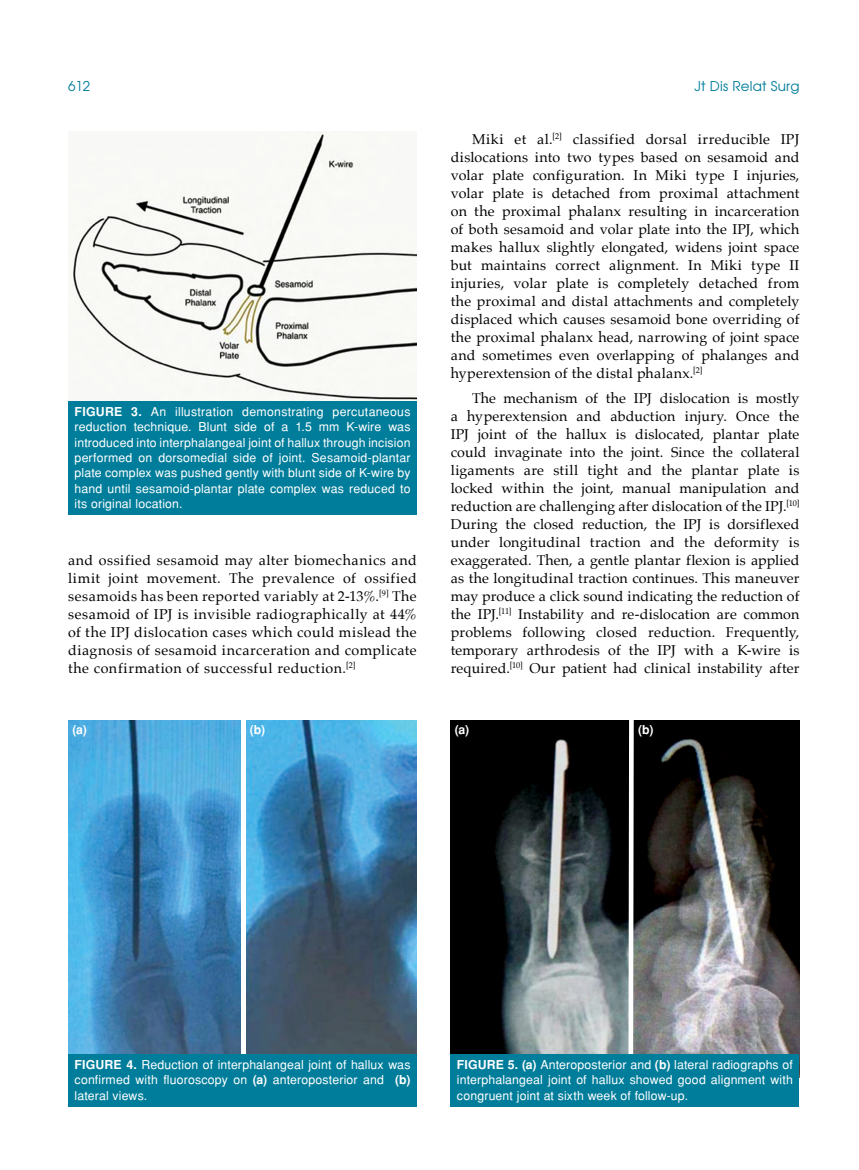
<style>
.page{position:relative;width:859px;height:1170px;background:#fff}
.page>*{position:absolute;margin:0;border:0;box-sizing:border-box;transform-origin:0 0}
.t1{font:14.25px/18px "Palatino";letter-spacing:.02em;color:#000;text-align:justify}
.t2{font:13.5px "Avant Garde Tr";letter-spacing:.015em;color:#007d9a}
.t3{font:12.3px/15.3px "Helvetica Normal Tr";letter-spacing:.01em;color:#fff;text-align:justify}
.t4{font:700 12.3px "Helvetica Tr";color:#fff}
.s1{font-family:"Helvetica Tr";font-weight:700}
</style>
<div class="page">
<img style="left:68px;top:132px;width:349px;height:269px">
<div style="left:68px;top:401px;width:349px;height:113px;background:#007d9a"></div>
<img style="left:68px;top:720px;width:349px;height:333px">
<div style="left:241px;top:719px;width:5px;height:337px;background:#fff"></div>
<div style="left:68px;top:1053px;width:349px;height:53px;background:#007d9a"></div>
<img style="left:451px;top:720px;width:348px;height:333px">
<svg style="left:628px;top:720px;width:6px;height:333px"></svg>
<div style="left:451px;top:1053px;width:348px;height:53px;background:#007d9a"></div>
<p class="t2" style="left:68px;top:77px;width:24px">612</p>
<p class="t2" style="left:694px;top:77px;width:106px">Jt Dis Relat Surg</p>
<p class="t3" style="left:75px;top:404px;width:337px"><span class="s1">FIGURE 3.</span> An illustration demonstrating percutaneous reduction technique. Blunt side of a 1.5 mm K-wire was introduced into interphalangeal joint of hallux through incision performed on dorsomedial side of joint. Sesamoid-plantar plate complex was pushed gently with blunt side of K-wire by hand until sesamoid-plantar plate complex was reduced to its original location.</p>
<p class="t1" style="left:68px;top:551px;width:350px">and ossified sesamoid may alter biomechanics and limit joint movement. The prevalence of ossified sesamoids has been reported variably at 2-13%.<sup>[9]</sup> The sesamoid of IPJ is invisible radiographically at 44% of the IPJ dislocation cases which could mislead the diagnosis of sesamoid incarceration and complicate the confirmation of successful reduction.<sup>[2]</sup></p>
<p class="t4" style="left:72px;top:722px;width:16px">(a)</p>
<p class="t4" style="left:250px;top:722px;width:17px">(b)</p>
<p class="t1" style="left:451px;top:130px;width:350px;text-indent:21px">Miki et al.<sup>[2]</sup> classified dorsal irreducible IPJ dislocations into two types based on sesamoid and volar plate configuration. In Miki type I injuries, volar plate is detached from proximal attachment on the proximal phalanx resulting in incarceration of both sesamoid and volar plate into the IPJ, which makes hallux slightly elongated, widens joint space but maintains correct alignment. In Miki type II injuries, volar plate is completely detached from the proximal and distal attachments and completely displaced which causes sesamoid bone overriding of the proximal phalanx head, narrowing of joint space and sometimes even overlapping of phalanges and hyperextension of the distal phalanx.<sup>[2]</sup></p>
<p class="t1" style="left:451px;top:389px;width:350px;text-indent:21px">The mechanism of the IPJ dislocation is mostly a hyperextension and abduction injury. Once the IPJ joint of the hallux is dislocated, plantar plate could invaginate into the joint. Since the collateral ligaments are still tight and the plantar plate is locked within the joint, manual manipulation and reduction are challenging after dislocation of the IPJ.<sup>[10] </sup>During the closed reduction, the IPJ is dorsiflexed under longitudinal traction and the deformity is exaggerated. Then, a gentle plantar flexion is applied as the longitudinal traction continues. This maneuver may produce a click sound indicating the reduction of the IPJ.<sup>[11]</sup> Instability and re-dislocation are common problems following closed reduction. Frequently, temporary arthrodesis of the IPJ with a K-wire is required.<sup>[10]</sup> Our patient had clinical instability after</p>
<p class="t4" style="left:455px;top:722px;width:16px">(a)</p>
<p class="t4" style="left:638px;top:722px;width:17px">(b)</p>
<p class="t3" style="left:75px;top:1056px;width:337px"><span class="s1">FIGURE 4.</span> Reduction of interphalangeal joint of hallux was confirmed with fluoroscopy on <span class="s1">(a)</span> anteroposterior and <span class="s1">(b) </span>lateral views.</p>
<p class="t3" style="left:457px;top:1056px;width:337px"><span class="s1">FIGURE 5. (a)</span> Anteroposterior and <span class="s1">(b)</span> lateral radiographs of interphalangeal joint of hallux showed good alignment with congruent joint at sixth week of follow-up.</p>
</div>
